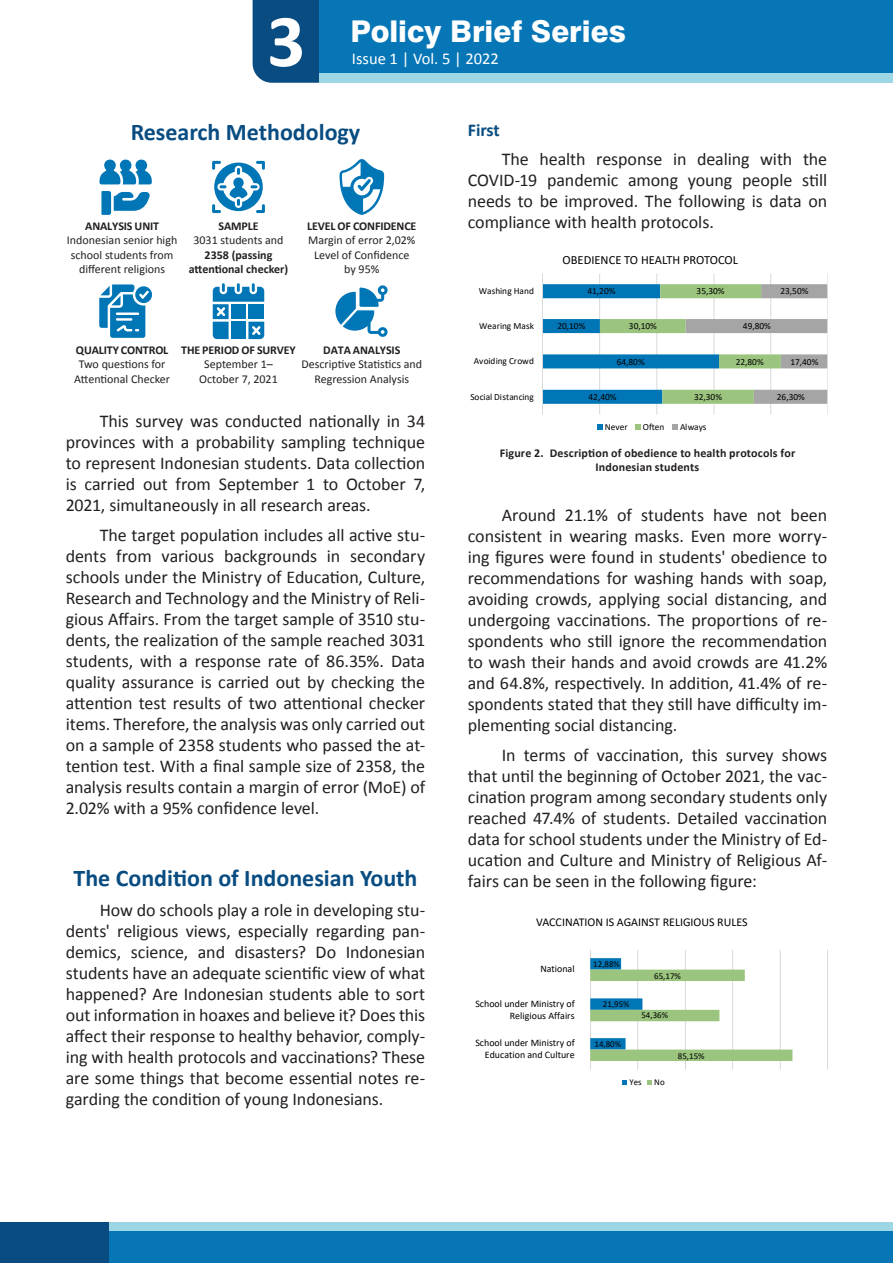
<style>
.page{position:relative;width:893px;height:1263px;background:#fff}
.page>*{position:absolute;margin:0;border:0;box-sizing:border-box;transform-origin:0 0}
.t1{font:700 75px "Calibri";color:#fff}
.t2{font:800 30px "Swiss 721";color:#fff}
.Heading{font:700 24px "Calibri";color:#084c81}
.Body_Text{font:18px/21px "Calibri";letter-spacing:-.005em;color:#231f20;text-align:justify}
.Sub_Heading{font:700 18px "Calibri";letter-spacing:-.005em;color:#084c81}
.t3{font:16.5px "Calibri";color:#fff}
.t4{font:12.45px "Calibri";color:#000}
.t5{font:12px/14.4px "Calibri";color:#231f20;text-align:center}
.t6{font:700 12px/14.4px "Calibri";color:#231f20;text-align:center}
.t7{font:11.85px "Calibri";color:#000}
.t8{font:9.9px/11.9px "Calibri";color:#000;text-align:right}
.t9{font:9.3px "Calibri";color:#000}
.t10{font:9px "Calibri";color:#000}
</style>
<div class="page">
<div style="left:0;top:1231px;width:893px;height:32px;background:#0776b7"></div>
<div style="left:0;top:1222px;width:893px;height:9px;background:#9dd6e4"></div>
<div style="left:0;top:1222px;width:109px;height:41px;background:#084c81"></div>
<div style="left:253px;top:0;width:67px;height:83px;background:#084c81"></div>
<div style="left:320px;top:0;width:573px;height:83px;background:#0776b7"></div>
<div style="left:320px;top:73px;width:573px;height:10px;background:#9dd6e4"></div>
<svg style="left:101px;top:191px;width:49px;height:24px"></svg>
<svg style="left:99px;top:159px;width:53px;height:25px"></svg>
<svg style="left:99px;top:284px;width:53px;height:54px"></svg>
<svg style="left:212px;top:161px;width:53px;height:52px"></svg>
<svg style="left:213px;top:283px;width:51px;height:56px"></svg>
<svg style="left:339px;top:159px;width:45px;height:56px"></svg>
<svg style="left:335px;top:285px;width:53px;height:52px"></svg>
<hr style="left:599px;top:274px;width:1px;height:140px;background:#d9d9d9">
<hr style="left:657px;top:274px;width:1px;height:140px;background:#d9d9d9">
<hr style="left:714px;top:274px;width:1px;height:140px;background:#d9d9d9">
<hr style="left:770px;top:274px;width:1px;height:140px;background:#d9d9d9">
<hr style="left:828px;top:274px;width:1px;height:140px;background:#d9d9d9">
<svg style="left:543px;top:284px;width:284px;height:120px"></svg>
<hr style="left:542px;top:274px;width:1px;height:140px;background:#d9d9d9">
<svg style="left:597px;top:425px;width:5px;height:5px"></svg>
<svg style="left:635px;top:425px;width:5px;height:5px"></svg>
<svg style="left:673px;top:425px;width:5px;height:5px"></svg>
<hr style="left:590px;top:950px;width:1px;height:120px;background:#d9d9d9">
<hr style="left:637px;top:950px;width:1px;height:120px;background:#d9d9d9">
<hr style="left:685px;top:950px;width:1px;height:120px;background:#d9d9d9">
<hr style="left:732px;top:950px;width:1px;height:120px;background:#d9d9d9">
<hr style="left:780px;top:950px;width:1px;height:120px;background:#d9d9d9">
<hr style="left:827px;top:950px;width:1px;height:120px;background:#d9d9d9">
<svg style="left:590px;top:958px;width:202px;height:103px"></svg>
<svg style="left:622px;top:1080px;width:5px;height:4px"></svg>
<svg style="left:647px;top:1080px;width:5px;height:4px"></svg>
<h1 class="t1" style="left:267px;top:-5px;width:40px">3</h1>
<h2 class="t2" style="left:350px;top:13px;width:277px">Policy Brief Series</h2>
<p class="t3" style="left:352px;top:49px;width:148px">Issue 1 | Vol. 5 | 2022</p>
<p class="Heading" style="left:131px;top:117px;width:231px">Research Methodology</p>
<p class="t6" style="left:85px;top:218px;width:75px">ANALYSIS UNIT</p>
<p class="t5" style="left:67px;top:232px;width:112px">Indonesian senior high school students from different religions</p>
<p class="t6" style="left:218px;top:218px;width:42px">SAMPLE</p>
<p class="t5" style="left:193px;top:232px;width:92px">3031 students and</p>
<p class="t6" style="left:189px;top:247px;width:101px">2358 (passing attentional checker)</p>
<p class="t6" style="left:307px;top:218px;width:111px">LEVEL OF CONFIDENCE</p>
<p class="t5" style="left:308px;top:232px;width:109px">Margin of error 2,02%</p>
<p class="t5" style="left:314px;top:247px;width:97px">Level of Confidence</p>
<p class="t5" style="left:344px;top:261px;width:37px">by 95%</p>
<p class="t6" style="left:323px;top:342px;width:79px">DATA ANALYSIS</p>
<p class="t5" style="left:301px;top:357px;width:122px">Descriptive Statistics and<br>Regression Analysis</p>
<p class="Body_Text" style="left:66px;top:410px;width:361px;text-indent:34px">This survey was conducted nationally in 34 provinces with a probability sampling technique to represent Indonesian students. Data collection is carried out from September 1 to October 7, 2021, simultaneously in all research areas.</p>
<p class="Body_Text" style="left:66px;top:523px;width:361px;text-indent:34px">The target population includes all active stu&shy;dents from various backgrounds in secondary schools under the Ministry of Education, Culture, Research and Technology and the Ministry of Reli&shy;gious Affairs. From the target sample of 3510 stu&shy;dents, the realization of the sample reached 3031 students, with a response rate of 86.35%. Data quality assurance is carried out by checking the attention test results of two attentional checker items. Therefore, the analysis was only carried out on a sample of 2358 students who passed the at&shy;tention test. With a final sample size of 2358, the analysis results contain a margin of error (MoE) of 2.02% with a 95% confidence level.</p>
<p class="t6" style="left:76px;top:342px;width:94px">QUALITY CONTROL</p>
<p class="t5" style="left:74px;top:357px;width:97px">Two questions for<br>Attentional Checker</p>
<p class="t6" style="left:181px;top:342px;width:116px">THE PERIOD OF SURVEY</p>
<p class="t5" style="left:204px;top:357px;width:70px">September 1–</p>
<p class="t5" style="left:199px;top:371px;width:80px">October 7, 2021</p>
<p class="Heading" style="left:74px;top:863px;width:345px">The Condition of Indonesian Youth</p>
<p class="Body_Text" style="left:66px;top:898px;width:361px;text-indent:34px">How do schools play a role in developing stu&shy;dents' religious views, especially regarding pan&shy;demics, science, and disasters? Do Indonesian students have an adequate scientific view of what happened? Are Indonesian students able to sort out information in hoaxes and believe it? Does this affect their response to healthy behavior, comply&shy;ing with health protocols and vaccinations? These are some things that become essential notes re&shy;garding the condition of young Indonesians.</p>
<p class="Sub_Heading" style="left:468px;top:118px;width:34px">First</p>
<p class="Body_Text" style="left:468px;top:148px;width:361px;text-indent:34px">The health response in dealing with the COVID-19 pandemic among young people still needs to be improved. The following is data on compliance with health protocols.</p>
<p class="t9" style="left:479px;top:284px;width:57px">Washing Hand</p>
<p class="t9" style="left:479px;top:319px;width:56px">Wearing Mask</p>
<p class="t9" style="left:474px;top:355px;width:62px">Avoiding Crowd</p>
<p class="t9" style="left:470px;top:390px;width:65px">Social Distancing</p>
<p class="t4" style="left:563px;top:251px;width:177px">OBEDIENCE TO HEALTH PROTOCOL</p>
<p class="t9" style="left:587px;top:285px;width:30px">41,20%</p>
<p class="t9" style="left:697px;top:285px;width:30px">35,30%</p>
<p class="t9" style="left:780px;top:285px;width:30px">23,50%</p>
<p class="t9" style="left:557px;top:320px;width:30px">20,10%</p>
<p class="t9" style="left:629px;top:320px;width:30px">30,10%</p>
<p class="t9" style="left:743px;top:320px;width:30px">49,80%</p>
<p class="t9" style="left:617px;top:355px;width:30px">64,80%</p>
<p class="t9" style="left:589px;top:390px;width:30px">42,40%</p>
<p class="t9" style="left:694px;top:390px;width:30px">32,30%</p>
<p class="t9" style="left:736px;top:355px;width:30px">22,80%</p>
<p class="t9" style="left:790px;top:355px;width:30px">17,40%</p>
<p class="t9" style="left:777px;top:390px;width:30px">26,30%</p>
<p class="t9" style="left:605px;top:420px;width:25px">Never</p>
<p class="t9" style="left:643px;top:420px;width:23px">Often</p>
<p class="t9" style="left:680px;top:420px;width:28px">Always</p>
<p class="t6" style="left:500px;top:445px;width:297px;line-height:13.8px">Figure 2. Description of obedience to health protocols for<br>Indonesian students</p>
<p class="Body_Text" style="left:468px;top:504px;width:361px;text-indent:34px">Around 21.1% of students have not been consistent in wearing masks. Even more worry&shy;ing figures were found in students' obedience to recommendations for washing hands with soap, avoiding crowds, applying social distancing, and undergoing vaccinations. The proportions of re&shy;spondents who still ignore the recommendation to wash their hands and avoid crowds are 41.2% and 64.8%, respectively. In addition, 41.4% of re&shy;spondents stated that they still have difficulty im&shy;plementing social distancing.</p>
<p class="Body_Text" style="left:468px;top:743px;width:361px;text-indent:34px">In terms of vaccination, this survey shows that until the beginning of October 2021, the vac&shy;cination program among secondary students only reached 47.4% of students. Detailed vaccination data for school students under the Ministry of Ed&shy;ucation and Culture and Ministry of Religious Af&shy;fairs can be seen in the following figure:</p>
<p class="t7" style="left:536px;top:914px;width:213px">VACCINATION IS AGAINST RELIGIOUS RULES</p>
<p class="t8" style="left:540px;top:962px;width:36px">National</p>
<p class="t8" style="left:475px;top:997px;width:101px">School under Ministry of<br>Religious Affairs</p>
<p class="t8" style="left:475px;top:1036px;width:101px">School under Ministry of<br>Education and Culture</p>
<p class="t10" style="left:593px;top:958px;width:28px">12,88%</p>
<p class="t10" style="left:603px;top:997px;width:28px">21,95%</p>
<p class="t10" style="left:594px;top:1038px;width:28px">14,80%</p>
<p class="t10" style="left:654px;top:969px;width:28px">65,17%</p>
<p class="t10" style="left:641px;top:1009px;width:28px">54,36%</p>
<p class="t10" style="left:678px;top:1049px;width:28px">85,15%</p>
<p class="t10" style="left:629px;top:1075px;width:14px">Yes</p>
<p class="t10" style="left:654px;top:1075px;width:12px">No</p>
</div>
